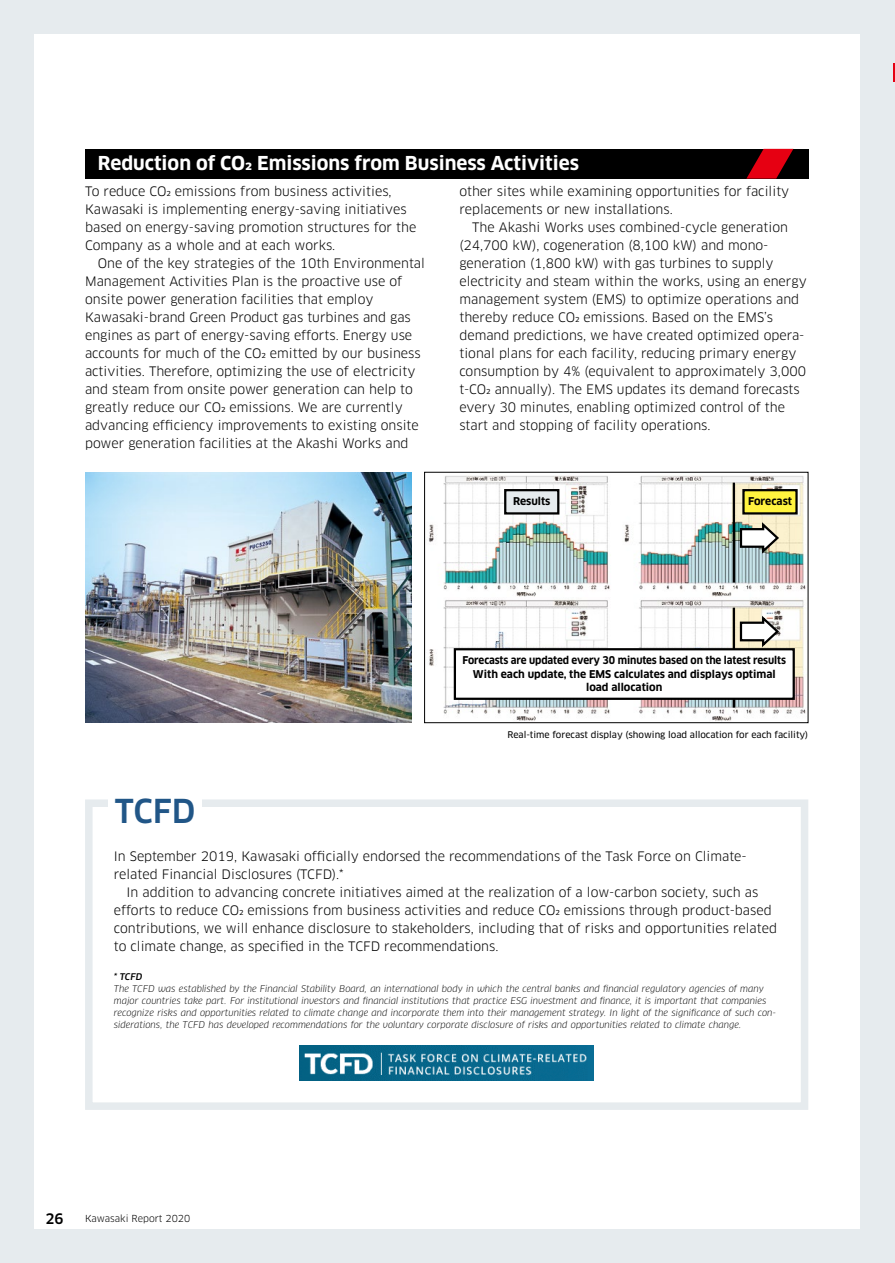
<style>
.page{position:relative;width:895px;height:1263px;background:#fff}
.page>*{position:absolute;margin:0;border:0;box-sizing:border-box;transform-origin:0 0}
.t1{font:500 32.25px "Clan OT";color:#215687}
.t2{font:700 18.75px "Clan OT";color:#fff}
.t3{font:500 14.1px "Clan OT";color:#000}
.t4{font:12.75px/18px "Clan OT";color:#000}
.t5{font:700 10.5px/13.5px "Clan OT";letter-spacing:-.005em;color:#000;text-align:center;scale:.95 1}
.t6{font:700 10.5px "Clan OT";letter-spacing:-.005em;color:#000}
.t7{font:9.45px "Clan OT";color:#000}
.t8{font:italic 9px/12px "Clan OT";color:#000}
.t9{font:9px "Clan OT News";color:#000}
.t10{font:italic 500 9px "Clan OT";color:#000}
</style>
<div class="page">
<hr style="left:893px;top:0;width:2px;height:1263px;background:#e6ebee">
<div style="left:0;top:0;width:893px;height:1263px;background:#e6ebee"></div>
<div style="left:34px;top:34px;width:825px;height:1195px;background:#fff"></div>
<svg style="left:893px;top:64px;width:2px;height:18px"></svg>
<div style="left:85px;top:149px;width:723px;height:30px;background:#000"></div>
<svg style="left:746px;top:149px;width:47px;height:30px"></svg>
<img style="left:85px;top:472px;width:326px;height:251px">
<img style="left:429px;top:476px;width:377px;height:245px">
<div style="left:424px;top:472px;width:384px;height:251px;border:1px solid #000"></div>
<div style="left:85px;top:799px;width:723px;height:311px;border:8px solid #e6ebee"></div>
<img style="left:299px;top:1045px;width:295px;height:35px">
<div style="left:108px;top:795px;width:94px;height:34px;background:#fff"></div>
<div style="left:505px;top:490px;width:53px;height:23px;background:#e6ebee"></div>
<div style="left:504px;top:489px;width:55px;height:25px;border:2px solid #000"></div>
<div style="left:743px;top:490px;width:53px;height:23px;background:#fff33f"></div>
<div style="left:742px;top:489px;width:55px;height:25px;border:2px solid #000"></div>
<hr style="left:732px;top:483px;width:3px;height:100px;background:#000">
<hr style="left:732px;top:608px;width:3px;height:100px;background:#000">
<div style="left:455px;top:649px;width:338px;height:50px;background:#fff"></div>
<div style="left:454px;top:648px;width:340px;height:52px;border:2px solid #000"></div>
<svg style="left:738px;top:520px;width:42px;height:36px"></svg>
<svg style="left:738px;top:613px;width:42px;height:37px"></svg>
<h2 class="t2" style="left:98px;top:153px;width:482px">Reduction of CO2 Emissions from Business Activities</h2>
<p class="t4" style="left:85px;top:182px;width:333px">To reduce CO2 emissions from business activities, Kawasaki is implementing energy-saving initiatives based on energy-saving promotion structures for the Company as a whole and at each works.</p>
<p class="t4" style="left:85px;top:254px;width:341px;text-indent:13px">One of the key strategies of the 10th Environmental Management Activities Plan is the proactive use of onsite power generation facilities that employ Kawasaki-brand Green Product gas turbines and gas engines as part of energy-saving efforts. Energy use accounts for much of the CO2 emitted by our business activities. Therefore, optimizing the use of electricity and steam from onsite power generation can help to greatly reduce our CO2 emissions. We are currently advancing efficiency improvements to existing onsite power generation facilities at the Akashi Works and</p>
<p class="t4" style="left:459px;top:182px;width:331px">other sites while examining opportunities for facility replacements or new installations.</p>
<p class="t4" style="left:459px;top:218px;width:349px;text-indent:13px">The Akashi Works uses combined-cycle generation (24,700 kW), cogeneration (8,100 kW) and mono&shy;generation (1,800 kW) with gas turbines to supply electricity and steam within the works, using an energy management system (EMS) to optimize operations and thereby reduce CO2 emissions. Based on the EMS’s demand predictions, we have created optimized opera&shy;tional plans for each facility, reducing primary energy consumption by 4% (equivalent to approximately 3,000 t-CO2 annually). The EMS updates its demand forecasts every 30 minutes, enabling optimized control of the start and stopping of facility operations.</p>
<p class="t6" style="left:513px;top:495px;width:39px">Results</p>
<p class="t6" style="left:748px;top:495px;width:45px">Forecast</p>
<h1 class="t1" style="left:115px;top:793px;width:82px">TCFD</h1>
<p class="t5" style="left:462px;top:654px;width:342px">Forecasts are updated every 30 minutes based on the latest results<br>With each update, the EMS calculates and displays optimal load allocation</p>
<p class="t9" style="left:507px;top:729px;width:302px">Real-time forecast display (showing load allocation for each facility)</p>
<p class="t4" style="left:114px;top:847px;width:634px">In September 2019, Kawasaki officially endorsed the recommendations of the Task Force on Climate&shy;related Financial Disclosures (TCFD).*</p>
<p class="t4" style="left:114px;top:883px;width:664px;text-indent:13px">In addition to advancing concrete initiatives aimed at the realization of a low-carbon society, such as efforts to reduce CO2 emissions from business activities and reduce CO2 emissions through product-based contributions, we will enhance disclosure to stakeholders, including that of risks and opportunities related to climate change, as specified in the TCFD recommendations.</p>
<p class="t10" style="left:114px;top:971px;width:30px">* TCFD</p>
<p class="t8" style="left:114px;top:982px;width:664px">The TCFD was established by the Financial Stability Board, an international body in which the central banks and financial regulatory agencies of many major countries take part. For institutional investors and financial institutions that practice ESG investment and finance, it is important that companies recognize risks and opportunities related to climate change and incorporate them into their management strategy. In light of the significance of such con&shy;siderations, the TCFD has developed recommendations for the voluntary corporate disclosure of risks and opportunities related to climate change.</p>
<p class="t3" style="left:45px;top:1211px;width:20px">26</p>
<p class="t7" style="left:85px;top:1213px;width:107px">Kawasaki Report 2020</p>
</div>
